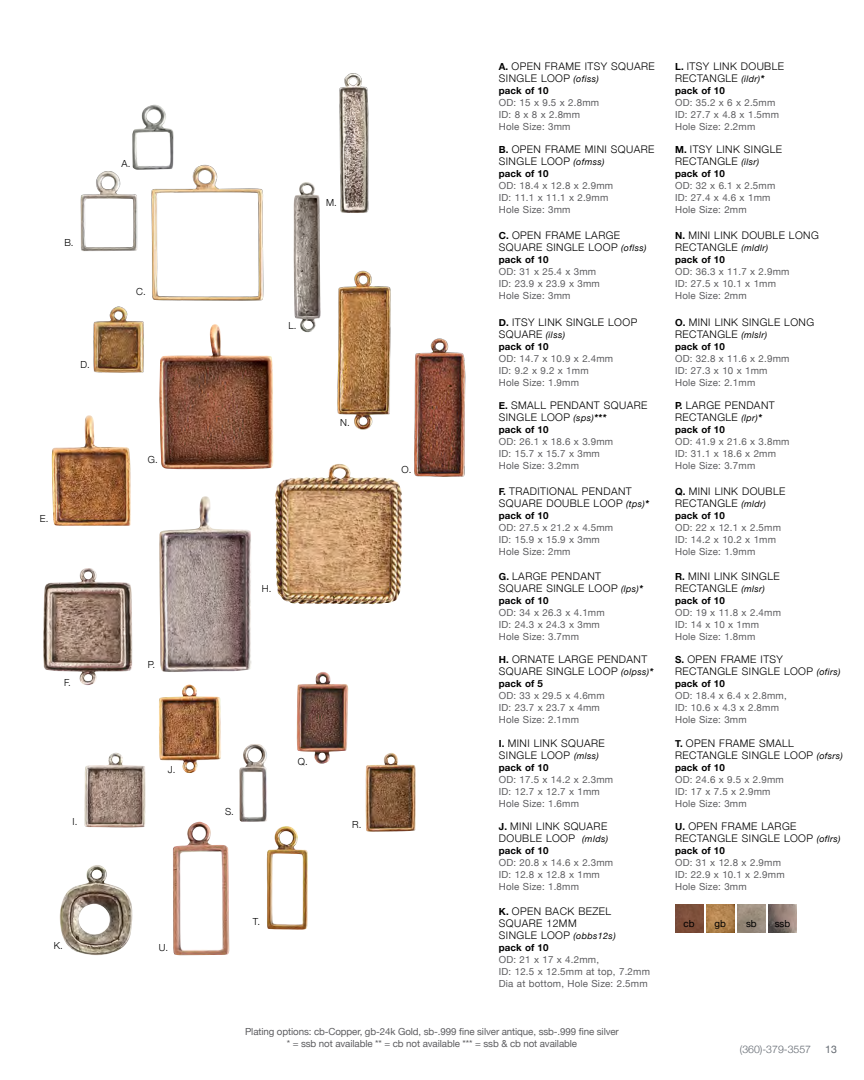
<style>
.page{position:relative;width:864px;height:1080px;background:#fff}
.page>*{position:absolute;margin:0;border:0;box-sizing:border-box;transform-origin:0 0}
.t1{font:300 10.5px/12px "Helvetica Neue";letter-spacing:.04em;color:#000}
.t2{font:300 10.5px "Helvetica Neue";color:#5f656d}
.t3{font:10.5px "Helvetica Neue";color:#5f656d}
.t4{font:9.75px/12px "Helvetica Neue";letter-spacing:.02em;color:#5d5d60}
.t5{font:700 9.75px "Helvetica Neue";letter-spacing:.01em;color:#000}
.t6{font:9.75px/12px "Helvetica Neue";letter-spacing:-.01em;color:#5d5d60;text-align:center}
.t7{font:300 9.75px "Helvetica Neue";color:#000}
.t8{font:9.75px "Helvetica Neue";letter-spacing:-.01em;color:#000}
.s1{font-weight:700;font-size:9.75px}
.s2{font-weight:400;font-style:italic;font-size:9px}
.s3{font-weight:700;font-style:italic;font-size:9.75px}
</style>
<div class="page">
<img style="left:80px;top:171px;width:58px;height:80px">
<img style="left:151px;top:164px;width:113px;height:137px">
<img style="left:132px;top:105px;width:42px;height:65px">
<img style="left:339px;top:73px;width:30px;height:139px">
<img style="left:294px;top:182px;width:27px;height:151px">
<img style="left:52px;top:415px;width:78px;height:111px">
<img style="left:84px;top:753px;width:62px;height:74px">
<img style="left:159px;top:685px;width:62px;height:88px">
<img style="left:93px;top:306px;width:51px;height:67px">
<img style="left:159px;top:324px;width:114px;height:145px">
<img style="left:275px;top:464px;width:127px;height:140px">
<img style="left:43px;top:568px;width:89px;height:117px">
<img style="left:366px;top:753px;width:50px;height:79px">
<img style="left:297px;top:672px;width:51px;height:92px">
<img style="left:159px;top:496px;width:93px;height:176px">
<img style="left:337px;top:270px;width:54px;height:160px">
<img style="left:414px;top:338px;width:52px;height:139px">
<img style="left:60px;top:865px;width:72px;height:90px">
<img style="left:173px;top:822px;width:57px;height:133px">
<img style="left:267px;top:826px;width:41px;height:104px">
<img style="left:239px;top:744px;width:28px;height:78px">
<img style="left:675px;top:904px;width:28px;height:29px">
<img style="left:706px;top:904px;width:28px;height:29px">
<img style="left:737px;top:904px;width:28px;height:29px">
<img style="left:768px;top:904px;width:28px;height:29px">
<p class="t7" style="left:64px;top:235px;width:11px">B.</p>
<p class="t7" style="left:80px;top:357px;width:11px">D.</p>
<p class="t7" style="left:122px;top:155px;width:10px">A.</p>
<p class="t7" style="left:136px;top:284px;width:11px">C.</p>
<p class="t7" style="left:40px;top:511px;width:10px">E.</p>
<p class="t7" style="left:148px;top:452px;width:12px">G.</p>
<p class="t7" style="left:64px;top:674px;width:8px">F.</p>
<p class="t7" style="left:72px;top:813px;width:6px">I.</p>
<p class="t7" style="left:54px;top:938px;width:11px">K.</p>
<p class="t7" style="left:148px;top:656px;width:9px">P.</p>
<p class="t7" style="left:168px;top:762px;width:9px">J.</p>
<p class="t7" style="left:159px;top:940px;width:11px">U.</p>
<p class="t7" style="left:326px;top:195px;width:12px">M.</p>
<p class="t7" style="left:289px;top:317px;width:10px">L.</p>
<p class="t7" style="left:340px;top:414px;width:11px">N.</p>
<p class="t7" style="left:262px;top:581px;width:11px">H.</p>
<p class="t7" style="left:401px;top:462px;width:12px">O.</p>
<p class="t7" style="left:225px;top:804px;width:10px">S.</p>
<p class="t7" style="left:298px;top:754px;width:12px">Q.</p>
<p class="t7" style="left:253px;top:914px;width:9px">T.</p>
<p class="t7" style="left:352px;top:817px;width:11px">R.</p>
<p class="t1" style="left:499px;top:60px;width:157px"><span class="s1">A.</span> OPEN FRAME ITSY SQUARE<br>SINGLE LOOP <span class="s2">(ofiss)</span></p>
<p class="t5" style="left:499px;top:83px;width:51px">pack of 10</p>
<p class="t4" style="left:499px;top:98px;width:102px">OD: 15 x 9.5 x 2.8mm<br>ID: 8 x 8 x 2.8mm<br>Hole Size: 3mm</p>
<p class="t1" style="left:499px;top:143px;width:157px"><span class="s1">B.</span> OPEN FRAME MINI SQUARE<br>SINGLE LOOP <span class="s2">(ofmss)</span></p>
<p class="t5" style="left:499px;top:166px;width:51px">pack of 10</p>
<p class="t4" style="left:499px;top:180px;width:116px">OD: 18.4 x 12.8 x 2.9mm<br>ID: 11.1 x 11.1 x 2.9mm<br>Hole Size: 3mm</p>
<p class="t1" style="left:499px;top:228px;width:149px"><span class="s1">C.</span> OPEN FRAME LARGE<br>SQUARE SINGLE LOOP <span class="s2">(oflss)</span></p>
<p class="t5" style="left:499px;top:251px;width:51px">pack of 10</p>
<p class="t4" style="left:499px;top:266px;width:103px">OD: 31 x 25.4 x 3mm<br>ID: 23.9 x 23.9 x 3mm<br>Hole Size: 3mm</p>
<p class="t1" style="left:499px;top:315px;width:140px"><span class="s1">D.</span> ITSY LINK SINGLE LOOP<br>SQUARE <span class="s2">(ilss)</span></p>
<p class="t5" style="left:499px;top:338px;width:51px">pack of 10</p>
<p class="t4" style="left:499px;top:353px;width:116px">OD: 14.7 x 10.9 x 2.4mm<br>ID: 9.2 x 9.2 x 1mm<br>Hole Size: 1.9mm</p>
<p class="t1" style="left:499px;top:399px;width:150px"><span class="s1">E.</span> SMALL PENDANT SQUARE<br>SINGLE LOOP <span class="s2">(sps)</span><span class="s3">***</span></p>
<p class="t5" style="left:499px;top:422px;width:51px">pack of 10</p>
<p class="t4" style="left:499px;top:436px;width:116px">OD: 26.1 x 18.6 x 3.9mm<br>ID: 15.7 x 15.7 x 3mm<br>Hole Size: 3.2mm</p>
<p class="t1" style="left:499px;top:484px;width:152px"><span class="s1">F.</span> TRADITIONAL PENDANT<br>SQUARE DOUBLE LOOP <span class="s2">(tps)</span><span class="s3">*</span></p>
<p class="t5" style="left:499px;top:508px;width:51px">pack of 10</p>
<p class="t4" style="left:499px;top:522px;width:116px">OD: 27.5 x 21.2 x 4.5mm<br>ID: 15.9 x 15.9 x 3mm<br>Hole Size: 2mm</p>
<p class="t1" style="left:499px;top:570px;width:146px"><span class="s1">G.</span> LARGE PENDANT<br>SQUARE SINGLE LOOP <span class="s2">(lps)</span><span class="s3">*</span></p>
<p class="t5" style="left:499px;top:593px;width:51px">pack of 10</p>
<p class="t4" style="left:499px;top:607px;width:107px">OD: 34 x 26.3 x 4.1mm<br>ID: 24.3 x 24.3 x 3mm<br>Hole Size: 3.7mm</p>
<p class="t1" style="left:499px;top:653px;width:156px"><span class="s1">H.</span> ORNATE LARGE PENDANT<br>SQUARE SINGLE LOOP <span class="s2">(olpss)</span><span class="s3">*</span></p>
<p class="t5" style="left:499px;top:676px;width:46px">pack of 5</p>
<p class="t4" style="left:499px;top:691px;width:107px">OD: 33 x 29.5 x 4.6mm<br>ID: 23.7 x 23.7 x 4mm<br>Hole Size: 2.1mm</p>
<p class="t1" style="left:499px;top:736px;width:107px"><span class="s1">I.</span> MINI LINK SQUARE<br>SINGLE LOOP <span class="s2">(mlss)</span></p>
<p class="t5" style="left:499px;top:760px;width:51px">pack of 10</p>
<p class="t4" style="left:499px;top:774px;width:116px">OD: 17.5 x 14.2 x 2.3mm<br>ID: 12.7 x 12.7 x 1mm<br>Hole Size: 1.6mm</p>
<p class="t1" style="left:499px;top:819px;width:111px"><span class="s1">J.</span> MINI LINK SQUARE<br>DOUBLE LOOP <span class="s2">(mlds)</span></p>
<p class="t5" style="left:499px;top:843px;width:51px">pack of 10</p>
<p class="t4" style="left:499px;top:857px;width:116px">OD: 20.8 x 14.6 x 2.3mm<br>ID: 12.8 x 12.8 x 1mm<br>Hole Size: 1.8mm</p>
<p class="t1" style="left:499px;top:904px;width:118px"><span class="s1">K.</span> OPEN BACK BEZEL<br>SQUARE 12MM<br>SINGLE LOOP <span class="s2">(obbs12s)</span></p>
<p class="t5" style="left:499px;top:940px;width:51px">pack of 10</p>
<p class="t4" style="left:499px;top:954px;width:153px">OD: 21 x 17 x 4.2mm,<br>ID: 12.5 x 12.5mm at top, 7.2mm<br>Dia at bottom, Hole Size: 2.5mm</p>
<p class="t6" style="left:245px;top:1026px;width:375px">Plating options: cb-Copper, gb-24k Gold, sb-.999 fine silver antique, ssb-.999 fine silver * = ssb not available ** = cb not available *** = ssb &amp; cb not available</p>
<p class="t1" style="left:675px;top:60px;width:110px"><span class="s1">L.</span> ITSY LINK DOUBLE<br>RECTANGLE <span class="s2">(ildr)</span><span class="s3">*</span></p>
<p class="t5" style="left:675px;top:83px;width:51px">pack of 10</p>
<p class="t4" style="left:675px;top:98px;width:105px">OD: 35.2 x 6 x 2.5mm<br>ID: 27.7 x 4.8 x 1.5mm<br>Hole Size: 2.2mm</p>
<p class="t1" style="left:675px;top:143px;width:108px"><span class="s1">M.</span> ITSY LINK SINGLE<br>RECTANGLE <span class="s2">(ilsr)</span></p>
<p class="t5" style="left:675px;top:166px;width:51px">pack of 10</p>
<p class="t4" style="left:675px;top:180px;width:102px">OD: 32 x 6.1 x 2.5mm<br>ID: 27.4 x 4.6 x 1mm<br>Hole Size: 2mm</p>
<p class="t1" style="left:675px;top:228px;width:145px"><span class="s1">N.</span> MINI LINK DOUBLE LONG<br>RECTANGLE <span class="s2">(mldlr)</span></p>
<p class="t5" style="left:675px;top:251px;width:51px">pack of 10</p>
<p class="t4" style="left:675px;top:266px;width:116px">OD: 36.3 x 11.7 x 2.9mm<br>ID: 27.5 x 10.1 x 1mm<br>Hole Size: 2mm</p>
<p class="t1" style="left:675px;top:315px;width:141px"><span class="s1">O.</span> MINI LINK SINGLE LONG<br>RECTANGLE <span class="s2">(mlslr)</span></p>
<p class="t5" style="left:675px;top:338px;width:51px">pack of 10</p>
<p class="t4" style="left:675px;top:353px;width:116px">OD: 32.8 x 11.6 x 2.9mm<br>ID: 27.3 x 10 x 1mm<br>Hole Size: 2.1mm</p>
<p class="t1" style="left:675px;top:399px;width:101px"><span class="s1">P.</span> LARGE PENDANT<br>RECTANGLE <span class="s2">(lpr)</span><span class="s3">*</span></p>
<p class="t5" style="left:675px;top:422px;width:51px">pack of 10</p>
<p class="t4" style="left:675px;top:436px;width:116px">OD: 41.9 x 21.6 x 3.8mm<br>ID: 31.1 x 18.6 x 2mm<br>Hole Size: 3.7mm</p>
<p class="t1" style="left:675px;top:484px;width:112px"><span class="s1">Q.</span> MINI LINK DOUBLE<br>RECTANGLE <span class="s2">(mldr)</span></p>
<p class="t5" style="left:675px;top:508px;width:51px">pack of 10</p>
<p class="t4" style="left:675px;top:522px;width:107px">OD: 22 x 12.1 x 2.5mm<br>ID: 14.2 x 10.2 x 1mm<br>Hole Size: 1.9mm</p>
<p class="t1" style="left:675px;top:570px;width:106px"><span class="s1">R.</span> MINI LINK SINGLE<br>RECTANGLE <span class="s2">(mlsr)</span></p>
<p class="t5" style="left:675px;top:593px;width:51px">pack of 10</p>
<p class="t4" style="left:675px;top:607px;width:107px">OD: 19 x 11.8 x 2.4mm<br>ID: 14 x 10 x 1mm<br>Hole Size: 1.8mm</p>
<p class="t1" style="left:675px;top:653px;width:167px"><span class="s1">S.</span> OPEN FRAME ITSY<br>RECTANGLE SINGLE LOOP <span class="s2">(ofirs)</span></p>
<p class="t5" style="left:675px;top:676px;width:51px">pack of 10</p>
<p class="t4" style="left:675px;top:691px;width:113px">OD: 18.4 x 6.4 x 2.8mm,<br>ID: 10.6 x 4.3 x 2.8mm<br>Hole Size: 3mm</p>
<p class="t1" style="left:675px;top:736px;width:169px"><span class="s1">T.</span> OPEN FRAME SMALL<br>RECTANGLE SINGLE LOOP <span class="s2">(ofsrs)</span></p>
<p class="t5" style="left:675px;top:760px;width:51px">pack of 10</p>
<p class="t4" style="left:675px;top:774px;width:110px">OD: 24.6 x 9.5 x 2.9mm<br>ID: 17 x 7.5 x 2.9mm<br>Hole Size: 3mm</p>
<p class="t1" style="left:675px;top:819px;width:167px"><span class="s1">U.</span> OPEN FRAME LARGE<br>RECTANGLE SINGLE LOOP <span class="s2">(oflrs)</span></p>
<p class="t5" style="left:675px;top:843px;width:51px">pack of 10</p>
<p class="t4" style="left:675px;top:857px;width:111px">OD: 31 x 12.8 x 2.9mm<br>ID: 22.9 x 10.1 x 2.9mm<br>Hole Size: 3mm</p>
<p class="t8" style="left:684px;top:917px;width:12px">cb</p>
<p class="t8" style="left:715px;top:917px;width:13px">gb</p>
<p class="t8" style="left:746px;top:917px;width:12px">sb</p>
<p class="t8" style="left:775px;top:917px;width:17px">ssb</p>
<p class="t2" style="left:740px;top:1041px;width:73px">(360)-379-3557</p>
<p class="t3" style="left:825px;top:1042px;width:13px">13</p>
</div>
